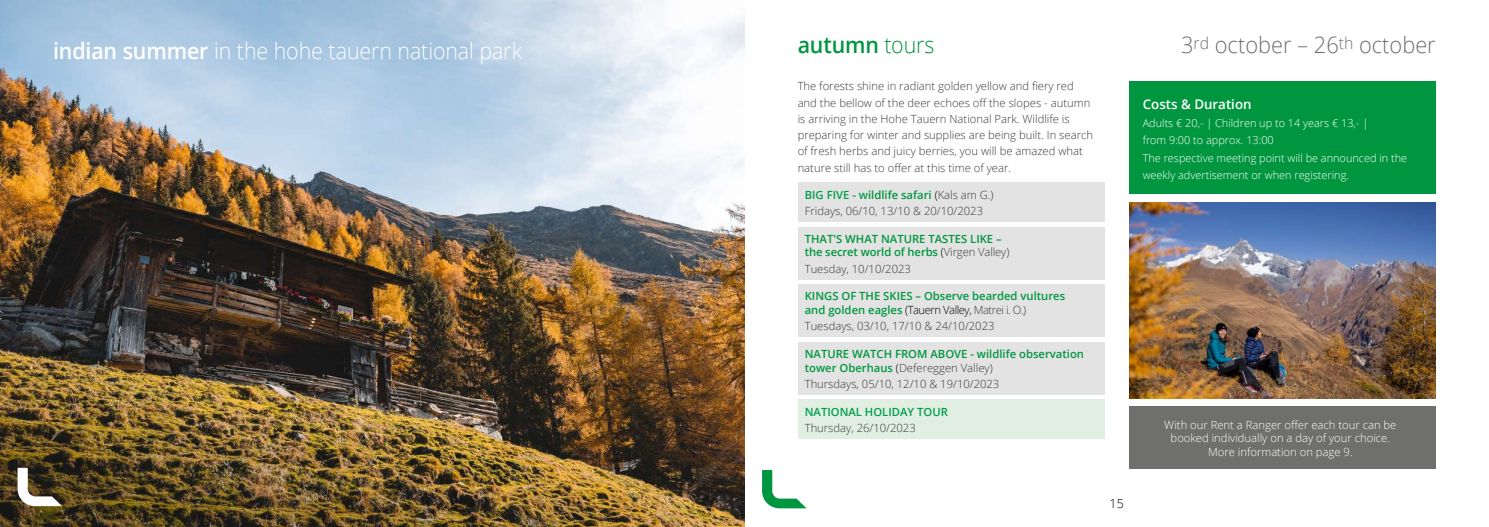
<style>
.page{position:relative;width:1489px;height:527px;background:#fff}
.page>*{position:absolute;margin:0;border:0;box-sizing:border-box;transform-origin:0 0}
.t1{font:300 22.5px "Open Sans";letter-spacing:-.005em;color:#fff;scale:.95 1}
.t2{font:300 22.5px "Open Sans";color:#6f6f6e}
.t3{font:600 22.5px "Open Sans";letter-spacing:-.005em;color:#00963f;scale:.95 1}
.t4{font:600 13.38px "Open Sans";color:#fff}
.t5{font:300 12.5px "Open Sans";color:#000}
.t6{font:300 11.25px/16.2px "Open Sans";color:#3b3b3a}
.t7{font:600 11.25px/13.5px "Open Sans";color:#00963f}
.t8{font:300 11.25px/13.5px "Open Sans";color:#fff;text-align:center}
.t9{font:600 11.25px "Open Sans";color:#009e4c}
.t10{font:300 10.88px/16.2px "Open Sans";color:#fff}
.s1{font-weight:600}
.s2{font-weight:300}
.s3{font-weight:600;color:#009e4c}
.s4{font-weight:600;color:#00963f}
.s5{color:#000}
.s6{font-weight:300;color:#000}
.s7{font-weight:300;color:#3b3b3a}
</style>
<div class="page">
<svg style="left:762px;top:470px;width:44px;height:38px"></svg>
<div style="left:797px;top:183px;width:307px;height:39px;background:#e3e3e3"></div>
<div style="left:797px;top:227px;width:307px;height:52px;background:#e3e3e3"></div>
<div style="left:797px;top:284px;width:307px;height:53px;background:#e3e3e3"></div>
<div style="left:797px;top:342px;width:307px;height:52px;background:#e3e3e3"></div>
<div style="left:797px;top:399px;width:307px;height:39px;background:#e1efe2"></div>
<div style="left:1129px;top:81px;width:306px;height:112px;background:#00963f"></div>
<img style="left:1129px;top:202px;width:306px;height:196px">
<div style="left:1129px;top:406px;width:306px;height:62px;background:#6f6f6e"></div>
<img style="left:0;top:0;width:744px;height:526px">
<svg style="left:18px;top:467px;width:44px;height:38px"></svg>
<h1 class="t1" style="left:53px;top:35px;width:495px"><span class="s1">indian summer</span> in the hohe tauern national park</h1>
<h1 class="t3" style="left:797px;top:29px;width:145px">autumn <span class="s2">tours</span></h1>
<h1 class="t2" style="left:1181px;top:29px;width:256px">3<sup>rd</sup> october – 26<sup>th</sup> october</h1>
<p class="t6" style="left:797px;top:78px;width:297px">The forests shine in radiant golden yellow and fiery red and the bellow of the deer echoes off the slopes - autumn is arriving in the Hohe Tauern National Park. Wildlife is preparing for winter and supplies are being built. In search of fresh herbs and juicy berries, you will be amazed what nature still has to offer at this time of year.</p>
<p class="t6" style="left:804px;top:186px;width:190px"><span class="s3">BIG FIVE - w</span><span class="s4">ildlife safari</span> <span class="s5">(</span>Kals am G.)<br>Fridays, 06/10, 13/10 &amp; 20/10/2023</p>
<p class="t7" style="left:804px;top:231px;width:206px">THAT'S WHAT NATURE TASTES LIKE – the secret world of herbs <span class="s6">(</span><span class="s7">Virgen Valley)</span></p>
<p class="t6" style="left:804px;top:260px;width:108px">Tuesday, 10/10/2023</p>
<p class="t7" style="left:804px;top:289px;width:262px">KINGS OF THE SKIES – Observe bearded vultures and golden eagles <span class="s6">(Tauern Valley,</span> <span class="s7">Matrei i. O.)</span></p>
<p class="t6" style="left:804px;top:317px;width:191px">Tuesdays, 03/10, 17/10 &amp; 24/10/2023</p>
<p class="t7" style="left:804px;top:346px;width:281px">NATURE WATCH FROM ABOVE - wildlife observation tower Oberhaus <span class="s6">(</span><span class="s7">Defereggen Valley)</span></p>
<p class="t6" style="left:804px;top:375px;width:196px">Thursdays, 05/10, 12/10 &amp; 19/10/2023</p>
<p class="t9" style="left:804px;top:403px;width:145px">NATIONAL HOLIDAY TOUR</p>
<p class="t6" style="left:804px;top:419px;width:113px">Thursday, 26/10/2023</p>
<p class="t5" style="left:1109px;top:494px;width:16px">15</p>
<p class="t4" style="left:1142px;top:94px;width:110px">Costs &amp; Duration</p>
<p class="t10" style="left:1142px;top:115px;width:227px">Adults € 20,- | Children up to 14 years € 13,- | from 9:00 to approx. 13:00</p>
<p class="t10" style="left:1142px;top:150px;width:266px">The respective meeting point will be announced in the weekly advertisement or when registering.</p>
<p class="t8" style="left:1164px;top:417px;width:234px">With our Rent a Ranger offer each tour can be booked individually on a day of your choice.<br>More information on page 9.</p>
</div>
